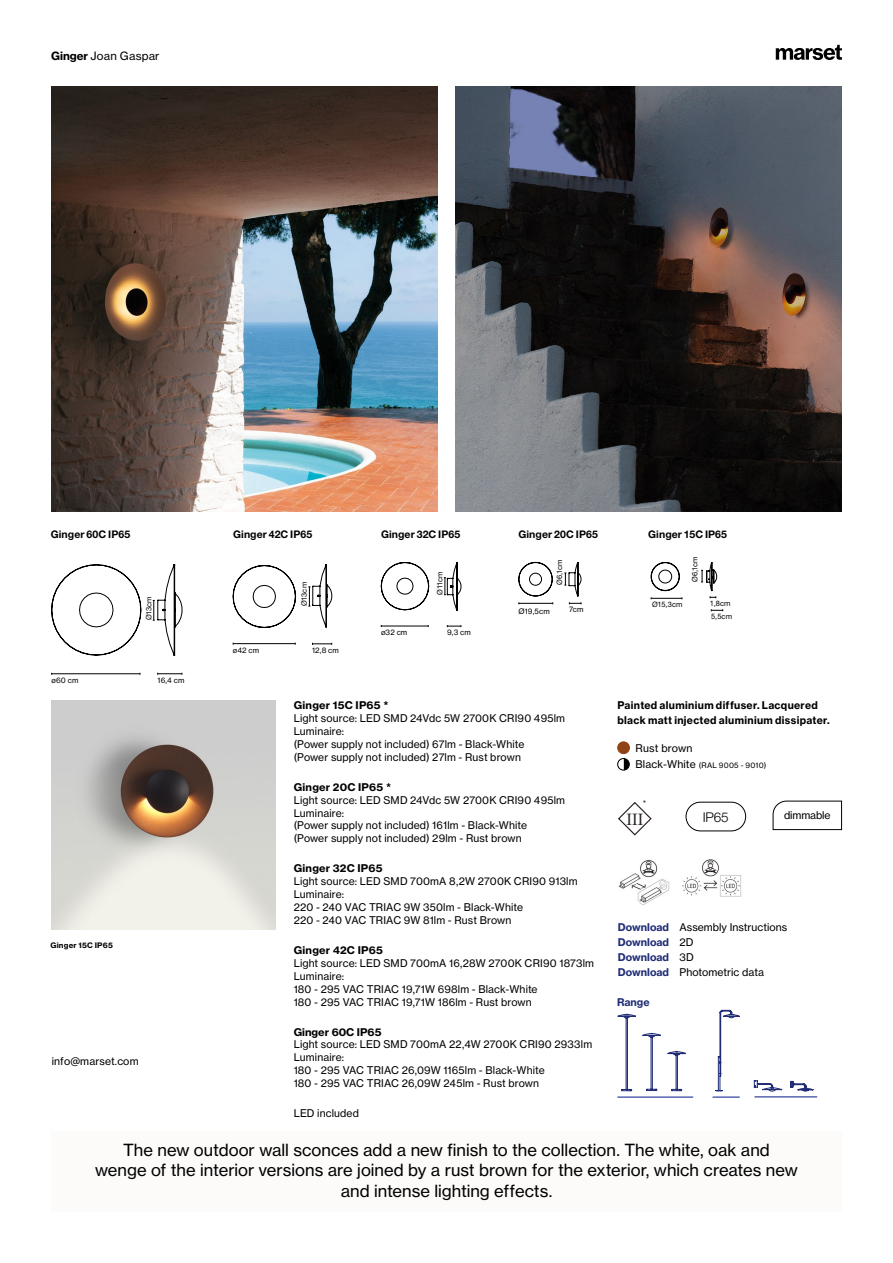
<style>
.page{position:relative;width:893px;height:1263px;background:#fff}
.page>*{position:absolute;margin:0;border:0;box-sizing:border-box;transform-origin:0 0}
.t1{font:16.5px/20.2px "N Haas Grotesk TX Pro 55 Rg";color:#000;text-align:center}
.t2{font:16.5px "Book Antiqua";color:#2a2522}
.t3{font:300 13.5px "Helvetica Neue LT Std";color:#000}
.t4{font:11.25px "N Haas Grotesk TX Pro 55 Rg";letter-spacing:.02em;color:#000}
.t5{font:10.5px/12.9px "N Haas Grotesk TX Pro 55 Rg";letter-spacing:.015em;color:#000}
.t6{font:10.5px/15px "N Haas Grotesk TX Pro 75 Bd";letter-spacing:.025em;color:#000}
.t7{font:700 10.5px "Helvetica Neue LT Std";letter-spacing:.005em;color:#000}
.t8{font:10.5px/15px "N Haas Grotesk TX Pro 75 Bd";color:#202d76}
.t9{font:10.5px "N Haas Grotesk TX Pro 75 Bd";color:#000}
.t10{font:10.5px "N Haas Grotesk TX Pro 55 Rg";letter-spacing:-.01em;color:#000}
.t11{font:9px "Minion Pro";color:#000}
.t12{font:7.5px "N Haas Grotesk TX Pro 55 Rg";letter-spacing:.015em;color:#000}
.t13{font:7.5px/13px "Helvetica Neue LT Std";letter-spacing:.015em;color:#000}
.t14{font:7.5px "N Haas Grotesk TX Pro 75 Bd";letter-spacing:.025em;color:#000}
.s1{font-family:"N Haas Grotesk TX Pro 75 Bd"}
.s2{font-size:10.5px}
.s3{font-family:"N Haas Grotesk TX Pro 75 Bd";color:#202d76}
.s4{font-family:"N Haas Grotesk TX Pro 55 Rg";color:#000}
</style>
<div class="page">
<div style="left:618px;top:742px;width:11px;height:12px;background:#904315;border-radius:50%"></div>
<div style="left:617px;top:741px;width:13px;height:13px;border:1px solid #904315;border-radius:50%"></div>
<div style="left:618px;top:758px;width:11px;height:12px;background:#000;border-radius:50%"></div>
<svg style="left:618px;top:758px;width:6px;height:12px"></svg>
<div style="left:617px;top:758px;width:13px;height:12px;border:1px solid #000;border-radius:50%"></div>
<img style="left:51px;top:86px;width:386px;height:426px">
<img style="left:456px;top:86px;width:386px;height:426px">
<svg style="left:776px;top:45px;width:66px;height:15px"></svg>
<svg style="left:772px;top:800px;width:70px;height:30px"></svg>
<div style="left:51px;top:1132px;width:791px;height:80px;background:#fcfbfa"></div>
<img style="left:51px;top:701px;width:225px;height:229px">
<div style="left:686px;top:802px;width:60px;height:29px;border:1px solid #000;border-radius:14px"></div>
<svg style="left:667px;top:1051px;width:19px;height:40px"></svg>
<svg style="left:642px;top:1033px;width:19px;height:58px"></svg>
<svg style="left:618px;top:1014px;width:18px;height:77px"></svg>
<hr style="left:618px;top:1097px;width:75px;height:1px;background:#001789">
<svg style="left:713px;top:1097px;width:26px;height:1px"></svg>
<svg style="left:716px;top:1010px;width:24px;height:81px"></svg>
<svg style="left:618px;top:801px;width:34px;height:35px"></svg>
<hr style="left:233px;top:643px;width:62px;height:1px;background:#000">
<svg style="left:312px;top:643px;width:20px;height:2px"></svg>
<hr style="left:381px;top:626px;width:47px;height:1px;background:#000">
<svg style="left:447px;top:625px;width:15px;height:2px"></svg>
<hr style="left:52px;top:673px;width:88px;height:1px;background:#000">
<svg style="left:157px;top:673px;width:26px;height:2px"></svg>
<svg style="left:51px;top:564px;width:90px;height:91px"></svg>
<hr style="left:519px;top:603px;width:34px;height:1px;background:#000">
<svg style="left:569px;top:602px;width:13px;height:2px"></svg>
<svg style="left:518px;top:562px;width:64px;height:34px"></svg>
<svg style="left:381px;top:562px;width:80px;height:49px"></svg>
<svg style="left:233px;top:564px;width:99px;height:64px"></svg>
<svg style="left:153px;top:564px;width:29px;height:92px"></svg>
<svg style="left:711px;top:609px;width:12px;height:2px"></svg>
<svg style="left:651px;top:562px;width:67px;height:37px"></svg>
<img style="left:682px;top:859px;width:60px;height:38px">
<img style="left:618px;top:859px;width:52px;height:45px">
<svg style="left:625px;top:897px;width:18px;height:8px"></svg>
<hr style="left:755px;top:1097px;width:62px;height:1px;background:#001789">
<svg style="left:754px;top:1080px;width:28px;height:12px"></svg>
<svg style="left:791px;top:1081px;width:22px;height:10px"></svg>
<p class="t4" style="left:51px;top:49px;width:110px"><span class="s1">Ginger</span> Joan Gaspar</p>
<p class="t7" style="left:51px;top:528px;width:81px">Ginger 60C IP65</p>
<p class="t7" style="left:233px;top:528px;width:81px">Ginger 42C IP65</p>
<p class="t7" style="left:381px;top:528px;width:81px">Ginger 32C IP65</p>
<p class="t7" style="left:518px;top:528px;width:81px">Ginger 20C IP65</p>
<p class="t7" style="left:648px;top:528px;width:80px">Ginger 15C IP65</p>
<p class="t13" style="left:553px;top:585px;width:27px;rotate:-90deg">Ø6,1cm</p>
<p class="t13" style="left:688px;top:582px;width:27px;rotate:-90deg">Ø6,1cm</p>
<p class="t13" style="left:433px;top:595px;width:25px;rotate:-90deg">Ø11cm</p>
<p class="t13" style="left:298px;top:606px;width:26px;rotate:-90deg">Ø13cm</p>
<p class="t13" style="left:142px;top:620px;width:26px;rotate:-90deg">Ø13cm</p>
<p class="t13" style="left:710px;top:596px;width:24px">1,8cm<br>5,5cm</p>
<p class="t13" style="left:652px;top:597px;width:32px">Ø15,3cm</p>
<p class="t12" style="left:519px;top:606px;width:33px">Ø19,5cm</p>
<p class="t12" style="left:569px;top:605px;width:16px">7cm</p>
<p class="t12" style="left:51px;top:675px;width:28px">ø60 cm</p>
<p class="t12" style="left:158px;top:675px;width:28px">16,4 cm</p>
<p class="t14" style="left:50px;top:940px;width:64px">Ginger 15C IP65</p>
<p class="t5" style="left:52px;top:1055px;width:88px">info@marset.com</p>
<p class="t12" style="left:233px;top:645px;width:28px">ø42 cm</p>
<p class="t12" style="left:312px;top:645px;width:28px">12,8 cm</p>
<p class="t12" style="left:381px;top:628px;width:28px">ø32 cm</p>
<p class="t12" style="left:447px;top:628px;width:25px">9,3 cm</p>
<p class="t6" style="left:294px;top:698px;width:96px">Ginger 15C IP65 *</p>
<p class="t5" style="left:294px;top:712px;width:273px">Light source: LED SMD 24Vdc 5W 2700K CRI90 495lm Luminaire:<br>(Power supply not included) 67lm - Black-White<br>(Power supply not included) 27lm - Rust brown</p>
<p class="t6" style="left:294px;top:779px;width:99px">Ginger 20C IP65 *</p>
<p class="t5" style="left:294px;top:793px;width:273px">Light source: LED SMD 24Vdc 5W 2700K CRI90 495lm Luminaire:<br>(Power supply not included) 161lm - Black-White<br>(Power supply not included) 29lm - Rust brown</p>
<p class="t6" style="left:294px;top:861px;width:90px">Ginger 32C IP65</p>
<p class="t5" style="left:294px;top:875px;width:285px">Light source: LED SMD 700mA 8,2W 2700K CRI90 913lm Luminaire:<br>220 - 240 VAC TRIAC 9W 350lm - Black-White<br>220 - 240 VAC TRIAC 9W 81lm - Rust Brown</p>
<p class="t6" style="left:294px;top:942px;width:91px">Ginger 42C IP65</p>
<p class="t5" style="left:294px;top:956px;width:302px">Light source: LED SMD 700mA 16,28W 2700K CRI90 1873lm Luminaire:<br>180 - 295 VAC TRIAC 19,71W 698lm - Black-White<br>180 - 295 VAC TRIAC 19,71W 186lm - Rust brown</p>
<p class="t9" style="left:294px;top:1025px;width:89px">Ginger 60C IP65</p>
<p class="t5" style="left:294px;top:1038px;width:300px">Light source: LED SMD 700mA 22,4W 2700K CRI90 2933lm Luminaire:<br>180 - 295 VAC TRIAC 26,09W 1165lm - Black-White<br>180 - 295 VAC TRIAC 26,09W 245lm - Rust brown</p>
<p class="t5" style="left:294px;top:1107px;width:67px">LED included</p>
<p class="t6" style="left:617px;top:697px;width:214px">Painted aluminium diffuser. Lacquered black matt injected aluminium dissipater.</p>
<p class="t5" style="left:636px;top:741px;width:58px">Rust brown</p>
<p class="t12" style="left:635px;top:760px;width:132px"><span class="s2">Black-White</span> (RAL 9005 - 9010)</p>
<p class="t11" style="left:643px;top:797px;width:5px">*</p>
<h1 class="t2" style="left:627px;top:807px;width:18px">III</h1>
<p class="t3" style="left:703px;top:809px;width:27px">IP65</p>
<p class="t10" style="left:784px;top:809px;width:48px">dimmable</p>
<p class="t5" style="left:618px;top:921px;width:171px"><span class="s3">Download</span> Assembly Instructions</p>
<p class="t8" style="left:618px;top:935px;width:77px">Download <span class="s4">2D<br></span>Download <span class="s4">3D</span></p>
<p class="t5" style="left:618px;top:966px;width:148px"><span class="s3">Download</span> Photometric data</p>
<p class="t8" style="left:617px;top:995px;width:34px">Range</p>
<h1 class="t1" style="left:95px;top:1140px;width:704px">The new outdoor wall sconces add a new finish to the collection. The white, oak and<br>wenge of the interior versions are joined by a rust brown for the exterior, which creates new and intense lighting effects.</h1>
</div>
